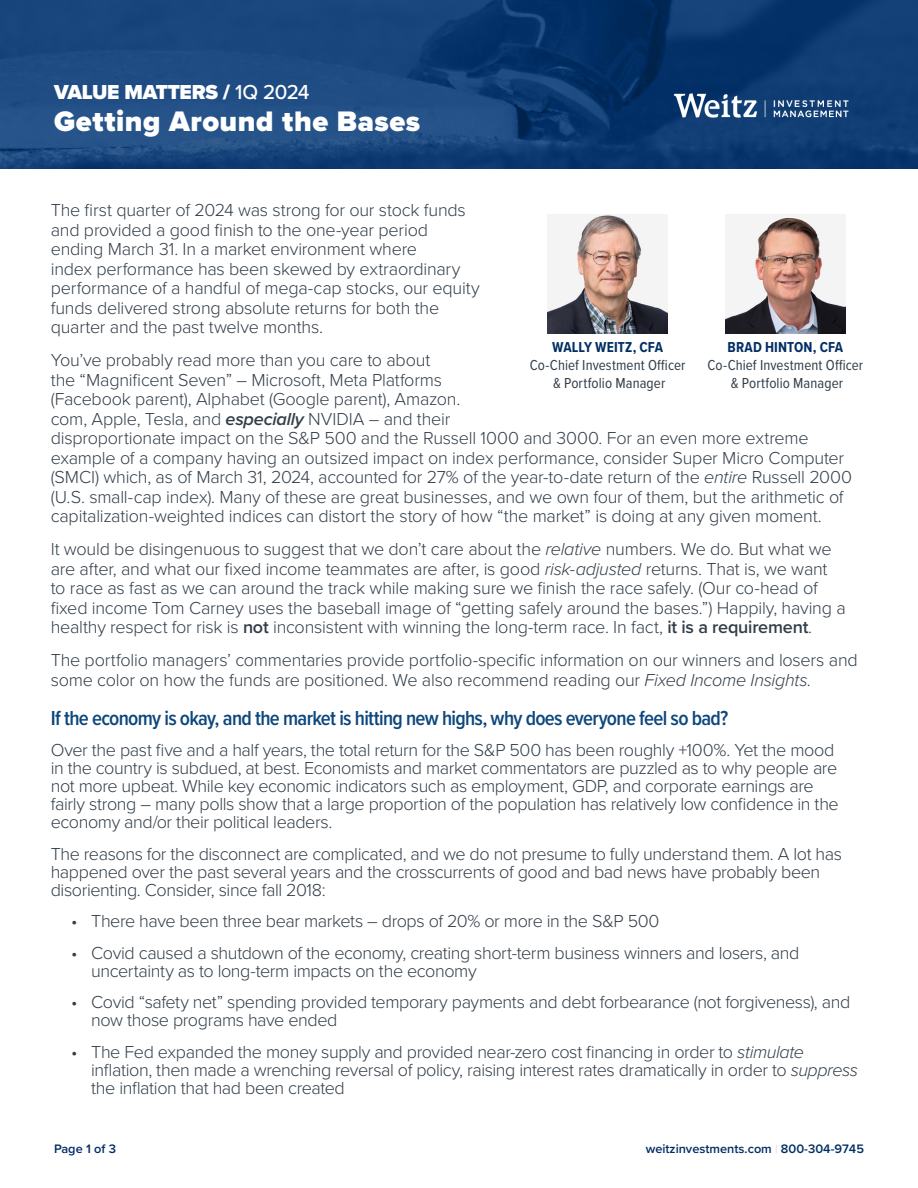
<style>
.page{position:relative;width:918px;height:1188px;background:#fff}
.page>*{position:absolute;margin:0;border:0;box-sizing:border-box;transform-origin:0 0}
.Body{font:900 29.25px "Proxima Nova";letter-spacing:.02em;color:#fff}
.Body_-_Large_Format{font:600 21px "Proxima Nova Cond";letter-spacing:-.03em;color:#0d477d}
.t1{font:900 21px "Proxima Nova";letter-spacing:-.01em;color:#fff}
.Body_-_Large_Format-2{font:300 18px/19.5px "Proxima Nova";letter-spacing:-.015em;color:#323e49}
.t2{font:15px "Proxima Nova Cond";letter-spacing:.005em;color:#323e48}
.t3{font:700 14.85px "Proxima Nova Cond";letter-spacing:.005em;color:#002e64}
.t4{font:600 12.75px "Proxima Nova";color:#002e64}
.s1{font-weight:500}
.s2{font-weight:600;font-style:italic}
.s3{font-style:italic}
.s4{font-weight:600}
.s5{font-weight:300;font-size:12px;color:#ccd0d3}
</style>
<div class="page">
<img style="left:0;top:0;width:918px;height:168px">
<img style="left:649px;top:60px;width:227px;height:91px">
<img style="left:548px;top:214px;width:119px;height:119px">
<img style="left:726px;top:214px;width:119px;height:119px">
<p class="t1" style="left:54px;top:76px;width:257px">VALUE MATTERS / <span class="s1">1Q 2024</span></p>
<p class="Body" style="left:54px;top:100px;width:368px">Getting Around the Bases</p>
<p class="Body_-_Large_Format-2" style="left:51px;top:199px;width:431px">The first quarter of 2024 was strong for our stock funds and provided a good finish to the one-year period ending March 31. In a market environment where<br>index performance has been skewed by extraordinary performance of a handful of mega-cap stocks, our equity funds delivered strong absolute returns for both the quarter and the past twelve months.</p>
<p class="Body_-_Large_Format-2" style="left:51px;top:349px;width:803px">You’ve probably read more than you care to about<br>the “Magnificent Seven” – Microsoft, Meta Platforms<br>(Facebook parent), Alphabet (Google parent), Amazon.<br>com, Apple, Tesla, and <span class="s2">especially</span> NVIDIA – and their<br>disproportionate impact on the S&amp;P 500 and the Russell 1000 and 3000. For an even more extreme example of a company having an outsized impact on index performance, consider Super Micro Computer (SMCI) which, as of March 31, 2024, accounted for 27% of the year-to-date return of the <span class="s3">entire</span> Russell 2000 (U.S. small-cap index). Many of these are great businesses, and we own four of them, but the arithmetic of capitalization-weighted indices can distort the story of how “the market” is doing at any given moment.</p>
<p class="Body_-_Large_Format-2" style="left:51px;top:538px;width:796px">It would be disingenuous to suggest that we don’t care about the <span class="s3">relative</span> numbers. We do. But what we are after, and what our fixed income teammates are after, is good <span class="s3">risk-adjusted</span> returns. That is, we want to race as fast as we can around the track while making sure we finish the race safely. (Our co-head of fixed income Tom Carney uses the baseball image of “getting safely around the bases.”) Happily, having a healthy respect for risk is <span class="s4">not</span> inconsistent with winning the long-term race. In fact, <span class="s4">it is a requirement</span>.</p>
<p class="Body_-_Large_Format-2" style="left:51px;top:649px;width:809px">The portfolio managers’ commentaries provide portfolio-specific information on our winners and losers and some color on how the funds are positioned. We also recommend reading our <span class="s3">Fixed Income Insights</span>.</p>
<p class="Body_-_Large_Format" style="left:51px;top:702px;width:679px">If the economy is okay, and the market is hitting new highs, why does everyone feel so bad?</p>
<p class="Body_-_Large_Format-2" style="left:51px;top:740px;width:790px;line-height:18px">Over the past five and a half years, the total return for the S&amp;P 500 has been roughly +100%. Yet the mood in the country is subdued, at best. Economists and market commentators are puzzled as to why people are not more upbeat. While key economic indicators such as employment, GDP, and corporate earnings are fairly strong – many polls show that a large proportion of the population has relatively low confidence in the economy and/or their political leaders.</p>
<p class="Body_-_Large_Format-2" style="left:51px;top:844px;width:793px;line-height:18px">The reasons for the disconnect are complicated, and we do not presume to fully understand them. A lot has happened over the past several years and the crosscurrents of good and bad news have probably been disorienting. Consider, since fall 2018:</p>
<p class="Body_-_Large_Format-2" style="left:71px;top:910px;width:590px">• There have been three bear markets – drops of 20% or more in the S&amp;P 500</p>
<p class="Body_-_Large_Format-2" style="left:91px;top:943px;width:710px;line-height:18px;text-indent:-20px">• Covid caused a shutdown of the economy, creating short-term business winners and losers, and uncertainty as to long-term impacts on the economy</p>
<p class="Body_-_Large_Format-2" style="left:91px;top:992px;width:761px;line-height:18px;text-indent:-20px">• Covid “safety net” spending provided temporary payments and debt forbearance (not forgiveness), and now those programs have ended</p>
<p class="Body_-_Large_Format-2" style="left:91px;top:1042px;width:768px;line-height:18px;text-indent:-20px">• The Fed expanded the money supply and provided near-zero cost financing in order to <span class="s3">stimulate </span>inflation, then made a wrenching reversal of policy, raising interest rates dramatically in order to <span class="s3">suppress </span>the inflation that had been created</p>
<p class="t3" style="left:552px;top:336px;width:112px">WALLY WEITZ, CFA</p>
<p class="t2" style="left:530px;top:354px;width:157px">Co-Chief Investment Officer</p>
<p class="t2" style="left:553px;top:372px;width:114px">&amp; Portfolio Manager</p>
<p class="t3" style="left:728px;top:336px;width:117px">BRAD HINTON, CFA</p>
<p class="t2" style="left:707px;top:354px;width:157px">Co-Chief Investment Officer</p>
<p class="t2" style="left:731px;top:372px;width:114px">&amp; Portfolio Manager</p>
<p class="t4" style="left:54px;top:1140px;width:64px">Page 1 of 3</p>
<p class="t4" style="left:646px;top:1140px;width:220px">weitzinvestments.com <span class="s5">|</span> 800-304-9745</p>
</div>
